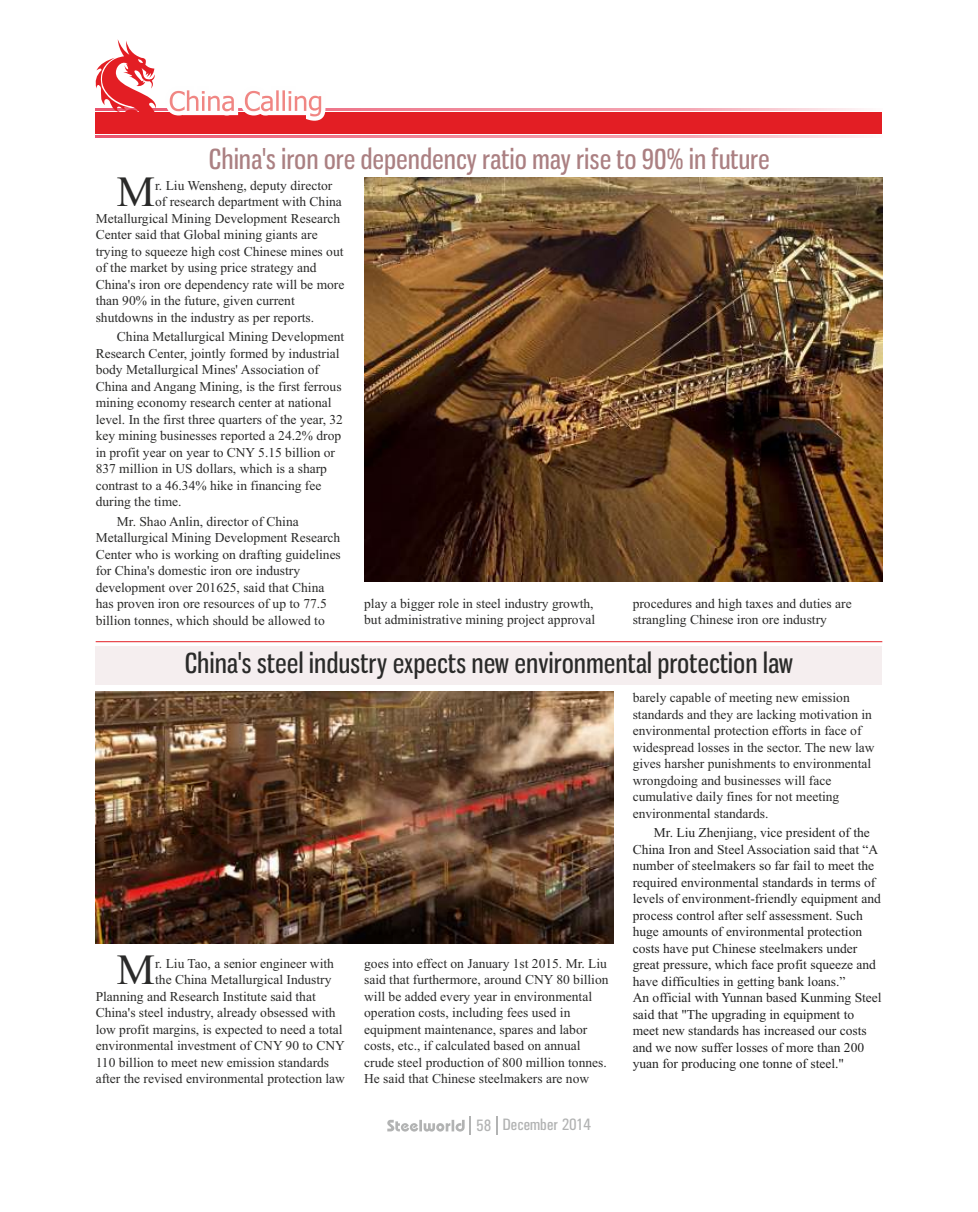
<style>
.page{position:relative;width:978px;height:1212px;background:#fff}
.page>*{position:absolute;margin:0;border:0;box-sizing:border-box;transform-origin:0 0}
.t1{font:43.05px "Times New Roman";color:#2a2a29}
.t2{font:27px "Gnuolane Free";letter-spacing:.02em;color:#2a2a29}
.t3{font:27px "Gnuolane Free";letter-spacing:.02em;color:#ab8082}
.t4{font:16.65px "Univers Condensed";color:#b2b3b3}
.t5{font:13.5px/16.5px "Times New Roman";color:#2a2a29}
.t6{font:13.5px/16.5px "Times New Roman";color:#222}
</style>
<div class="page">
<svg style="left:96px;top:136px;width:768px;height:2px;background:#f190a1"></svg>
<svg style="left:159px;top:109px;width:705px;height:2px"></svg>
<div style="left:96px;top:113px;width:786px;height:21px;background:#e31e24"></div>
<svg style="left:95px;top:39px;width:64px;height:74px"></svg>
<svg style="left:165px;top:90px;width:160px;height:31px"></svg>
<svg style="left:387px;top:1116px;width:84px;height:19px"></svg>
<svg style="left:496px;top:1116px;width:1px;height:19px"></svg>
<img style="left:364px;top:178px;width:518px;height:403px">
<hr style="left:96px;top:641px;width:786px;height:1px;background:#e31e24">
<div style="left:96px;top:646px;width:786px;height:39px;background:#f5eeef"></div>
<img style="left:96px;top:691px;width:518px;height:252px">
<h2 class="t3" style="left:209px;top:148px;width:562px">China's iron ore dependency ratio may rise to 90% in future</h2>
<h1 class="t1" style="left:117px;top:177px;width:40px">M</h1>
<p class="t5" style="left:155px;top:178px;width:179px">r. Liu Wensheng, deputy director</p>
<p class="t5" style="left:155px;top:195px;width:188px">of research department with China</p>
<p class="t5" style="left:96px;top:211px;width:246px">Metallurgical Mining Development Research</p>
<p class="t5" style="left:96px;top:228px;width:223px">Center said that Global mining giants are</p>
<p class="t5" style="left:96px;top:244px;width:249px">trying to squeeze high cost Chinese mines out</p>
<p class="t5" style="left:96px;top:261px;width:222px">of the market by using price strategy and</p>
<p class="t5" style="left:96px;top:277px;width:250px">China's iron ore dependency rate will be more</p>
<p class="t5" style="left:96px;top:294px;width:201px">than 90% in the future, given current</p>
<p class="t5" style="left:96px;top:310px;width:220px">shutdowns in the industry as per reports.</p>
<p class="t5" style="left:96px;top:330px;width:250px;text-indent:21px">China Metallurgical Mining Development Research Center, jointly formed by industrial body Metallurgical Mines' Association of China and Angang Mining, is the first ferrous mining economy research center at national level. In the first three quarters of the year, 32 key mining businesses reported a 24.2% drop in profit year on year to CNY 5.15 billion or 837 million in US dollars, which is a sharp contrast to a 46.34% hike in financing fee during the time.</p>
<p class="t5" style="left:96px;top:514px;width:247px;text-indent:21px">Mr. Shao Anlin, director of China Metallurgical Mining Development Research Center who is working on drafting guidelines for China's domestic iron ore industry development over 201625, said that China has proven iron ore resources of up to 77.5 billion tonnes, which should be allowed to</p>
<p class="t5" style="left:364px;top:596px;width:232px">play a bigger role in steel industry growth, but administrative mining project approval</p>
<p class="t5" style="left:633px;top:596px;width:220px">procedures and high taxes and duties are strangling Chinese iron ore industry</p>
<h2 class="t2" style="left:185px;top:652px;width:610px">China's steel industry expects new environmental protection law</h2>
<h1 class="t1" style="left:117px;top:954px;width:40px">M</h1>
<p class="t5" style="left:155px;top:956px;width:180px">r. Liu Tao, a senior engineer with</p>
<p class="t5" style="left:155px;top:972px;width:178px">the China Metallurgical Industry</p>
<p class="t5" style="left:96px;top:989px;width:222px">Planning and Research Institute said that</p>
<p class="t5" style="left:96px;top:1005px;width:242px">China's steel industry, already obsessed with</p>
<p class="t5" style="left:96px;top:1022px;width:248px">low profit margins, is expected to need a total</p>
<p class="t5" style="left:96px;top:1038px;width:251px">environmental investment of CNY 90 to CNY</p>
<p class="t5" style="left:96px;top:1055px;width:235px">110 billion to meet new emission standards</p>
<p class="t5" style="left:96px;top:1071px;width:251px">after the revised environmental protection law</p>
<p class="t5" style="left:364px;top:956px;width:246px">goes into effect on January 1st 2015. Mr. Liu said that furthermore, around CNY 80 billion will be added every year in environmental operation costs, including fees used in equipment maintenance, spares and labor costs, etc., if calculated based on annual crude steel production of 800 million tonnes.<br>He said that Chinese steelmakers are now</p>
<p class="t4" style="left:476px;top:1118px;width:116px">58 December 2014</p>
<p class="t5" style="left:633px;top:691px;width:243px">barely capable of meeting new emission standards and they are lacking motivation in environmental protection efforts in face of widespread losses in the sector. The new law gives harsher punishments to environmental wrongdoing and businesses will face cumulative daily fines for not meeting environmental standards.</p>
<p class="t6" style="left:633px;top:826px;width:250px;text-indent:21px">Mr. Liu Zhenjiang, vice president of the China Iron and Steel Association said that “A number of steelmakers so far fail to meet the required environmental standards in terms of levels of environment-friendly equipment and process control after self assessment. Such huge amounts of environmental protection costs have put Chinese steelmakers under great pressure, which face profit squeeze and have difficulties in getting bank loans.”<br>An official with Yunnan based Kunming Steel said that "The upgrading in equipment to meet new standards has increased our costs and we now suffer losses of more than 200 yuan for producing one tonne of steel."</p>
</div>
